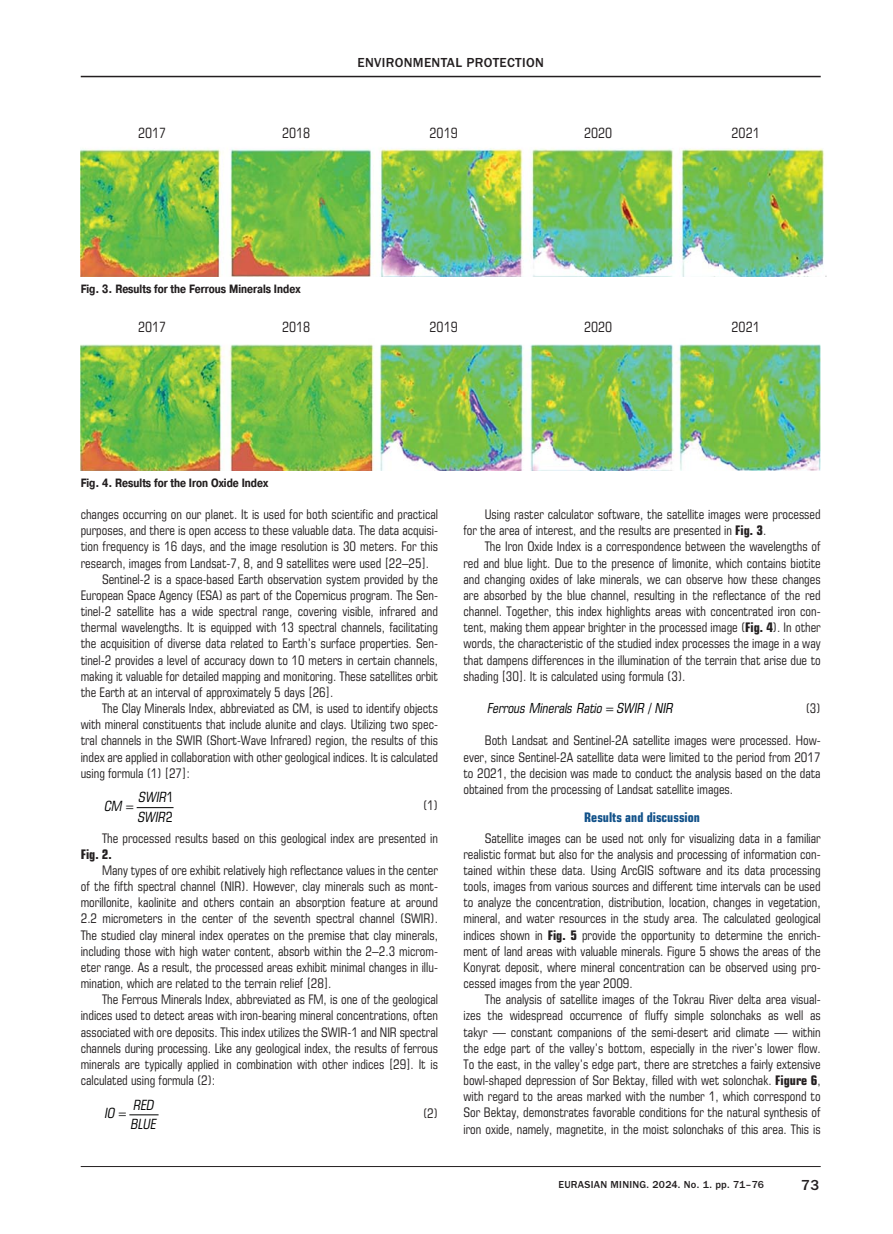
<style>
.page{position:relative;width:893px;height:1234px;background:#fff}
.page>*{position:absolute;margin:0;border:0;box-sizing:border-box;transform-origin:0 0}
.t1{font:500 15px "Franklin Gothic";color:#231f20}
.t2{font:13.65px "Europe Cond";color:#231f20}
.t3{font:italic 13.65px/19.5px "Europe Cond";letter-spacing:.005em;color:#010202}
.t4{font:500 13.5px "Franklin Gothic";letter-spacing:.025em;color:#231f20}
.t5{font:italic 13.35px "Europe Cond";letter-spacing:-.005em;color:#010202}
.t6{font:13.35px "Europe Cond";color:#010202}
.t7{font:12.75px/16.2px "Europe Cond";color:#231f20;text-align:justify}
.t8{font:700 12.75px "Europe Cond";color:#115189}
.t9{font:700 12.75px "Europe Cond";color:#231f20}
.t10{font:700 12px "Pragmatica Cond C";color:#231f20}
.t11{font:500 10.5px "Franklin Gothic";letter-spacing:.025em;color:#231f20}
.s1{font-style:normal}
.s2{font-weight:700}
</style>
<div class="page">
<hr style="left:81px;top:76px;width:740px;height:1px;background:#231f20">
<hr style="left:81px;top:1165px;width:740px;height:1px;background:#231f20">
<hr style="left:137px;top:807px;width:36px;height:1px;background:#010202">
<img style="left:81px;top:148px;width:746px;height:128px">
<img style="left:81px;top:344px;width:740px;height:126px">
<svg style="left:129px;top:1114px;width:29px;height:2px"></svg>
<p class="t4" style="left:358px;top:58px;width:188px">ENVIRONMENTAL PROTECTION</p>
<p class="t2" style="left:138px;top:128px;width:30px">2017</p>
<p class="t2" style="left:282px;top:128px;width:30px">2018</p>
<p class="t2" style="left:430px;top:128px;width:30px">2019</p>
<p class="t2" style="left:584px;top:128px;width:30px">2020</p>
<p class="t2" style="left:731px;top:128px;width:30px">2021</p>
<p class="t10" style="left:81px;top:284px;width:221px">Fig. 3. Results for the Ferrous Minerals Index</p>
<p class="t2" style="left:138px;top:322px;width:30px">2017</p>
<p class="t2" style="left:282px;top:322px;width:30px">2018</p>
<p class="t2" style="left:430px;top:322px;width:30px">2019</p>
<p class="t2" style="left:584px;top:322px;width:30px">2020</p>
<p class="t2" style="left:731px;top:322px;width:30px">2021</p>
<p class="t10" style="left:81px;top:478px;width:189px">Fig. 4. Results for the Iron Oxide Index</p>
<p class="t7" style="left:81px;top:507px;width:359px">changes occurring on our planet. It is used for both scientific and practical</p>
<p class="t7" style="left:81px;top:523px;width:359px">purposes, and there is open access to these valuable data. The data acquisi-</p>
<p class="t7" style="left:81px;top:539px;width:359px">tion frequency is 16 days, and the image resolution is 30 meters. For this</p>
<p class="t7" style="left:81px;top:555px;width:350px">research, images from Landsat-7, 8, and 9 satellites were used [22–25].</p>
<p class="t7" style="left:102px;top:572px;width:337px">Sentinel-2 is a space-based Earth observation system provided by the</p>
<p class="t7" style="left:81px;top:588px;width:359px">European Space Agency (ESA) as part of the Copernicus program. The Sen-</p>
<p class="t7" style="left:81px;top:604px;width:359px">tinel-2 satellite has a wide spectral range, covering visible, infrared and</p>
<p class="t7" style="left:81px;top:620px;width:359px">thermal wavelengths. It is equipped with 13 spectral channels, facilitating</p>
<p class="t7" style="left:81px;top:636px;width:359px">the acquisition of diverse data related to Earth’s surface properties. Sen-</p>
<p class="t7" style="left:81px;top:652px;width:359px">tinel-2 provides a level of accuracy down to 10 meters in certain channels,</p>
<p class="t7" style="left:81px;top:669px;width:359px">making it valuable for detailed mapping and monitoring. These satellites orbit</p>
<p class="t7" style="left:81px;top:685px;width:254px">the Earth at an interval of approximately 5 days [26].</p>
<p class="t7" style="left:102px;top:701px;width:337px">The Clay Minerals Index, abbreviated as CM, is used to identify objects</p>
<p class="t7" style="left:81px;top:717px;width:359px">with mineral constituents that include alunite and clays. Utilizing two spec-</p>
<p class="t7" style="left:81px;top:733px;width:359px">tral channels in the SWIR (Short-Wave Infrared) region, the results of this</p>
<p class="t7" style="left:81px;top:749px;width:359px">index are applied in collaboration with other geological indices. It is calculated</p>
<p class="t7" style="left:81px;top:765px;width:111px">using formula (1) [27]:</p>
<p class="t3" style="left:138px;top:788px;width:37px">SWIR<span class="s1">1<br></span>SWIR<span class="s1">2</span></p>
<p class="t3" style="left:104px;top:797px;width:19px">CM</p>
<p class="t7" style="left:423px;top:798px;width:16px">(1)</p>
<p class="t7" style="left:102px;top:830px;width:337px">The processed results based on this geological index are presented in</p>
<p class="t9" style="left:81px;top:849px;width:33px">Fig. 2.</p>
<p class="t7" style="left:81px;top:862px;width:359px;text-indent:21px">Many types of ore exhibit relatively high reflectance values in the center of the fifth spectral channel (NIR). However, clay minerals such as mont&shy;morillonite, kaolinite and others contain an absorption feature at around 2.2 micrometers in the center of the seventh spectral channel (SWIR).<br>The studied clay mineral index operates on the premise that clay minerals, including those with high water content, absorb within the 2–2.3 microm&shy;eter range. As a result, the processed areas exhibit minimal changes in illu&shy;mination, which are related to the terrain relief [28].</p>
<p class="t7" style="left:81px;top:992px;width:359px;text-indent:21px">The Ferrous Minerals Index, abbreviated as FM, is one of the geological indices used to detect areas with iron-bearing mineral concentrations, often associated with ore deposits. This index utilizes the SWIR-1 and NIR spectral channels during processing. Like any geological index, the results of ferrous minerals are typically applied in combination with other indices [29]. It is calculated using formula (2):</p>
<p class="t3" style="left:134px;top:1095px;width:22px">RED</p>
<p class="t3" style="left:105px;top:1104px;width:12px">IO</p>
<p class="t3" style="left:131px;top:1115px;width:27px">BLUE</p>
<p class="t7" style="left:423px;top:1105px;width:16px">(2)</p>
<p class="t7" style="left:463px;top:507px;width:359px;text-indent:21px">Using raster calculator software, the satellite images were processed for the area of interest, and the results are presented in <span class="s2">Fig. 3</span>.</p>
<p class="t7" style="left:463px;top:539px;width:359px;text-indent:21px">The Iron Oxide Index is a correspondence between the wavelengths of red and blue light. Due to the presence of limonite, which contains biotite and changing oxides of lake minerals, we can observe how these changes are absorbed by the blue channel, resulting in the reflectance of the red channel. Together, this index highlights areas with concentrated iron con&shy;tent, making them appear brighter in the processed image (<span class="s2">Fig. 4</span>). In other words, the characteristic of the studied index processes the image in a way that dampens differences in the illumination of the terrain that arise due to shading [30]. It is calculated using formula (3).</p>
<p class="t5" style="left:487px;top:702px;width:187px">Ferrous Minerals Ratio SWIR NIR</p>
<p class="t6" style="left:648px;top:702px;width:5px">/</p>
<p class="t7" style="left:806px;top:701px;width:16px">(3)</p>
<p class="t7" style="left:463px;top:733px;width:359px;text-indent:21px">Both Landsat and Sentinel-2A satellite images were processed. How&shy;ever, since Sentinel-2A satellite data were limited to the period from 2017 to 2021, the decision was made to conduct the analysis based on the data obtained from the processing of Landsat satellite images.</p>
<p class="t8" style="left:584px;top:812px;width:117px">Results and discussion</p>
<p class="t7" style="left:463px;top:830px;width:359px;text-indent:21px">Satellite images can be used not only for visualizing data in a familiar realistic format but also for the analysis and processing of information con&shy;tained within these data. Using ArcGIS software and its data processing tools, images from various sources and different time intervals can be used to analyze the concentration, distribution, location, changes in vegetation, mineral, and water resources in the study area. The calculated geological indices shown in <span class="s2">Fig. 5</span> provide the opportunity to determine the enrich&shy;ment of land areas with valuable minerals. Figure 5 shows the areas of the Konyrat deposit, where mineral concentration can be observed using pro&shy;cessed images from the year 2009.</p>
<p class="t7" style="left:463px;top:992px;width:359px;text-indent:21px">The analysis of satellite images of the Tokrau River delta area visual&shy;izes the widespread occurrence of fluffy simple solonchaks as well as takyr — constant companions of the semi-desert arid climate — within the edge part of the valley’s bottom, especially in the river’s lower flow.<br>To the east, in the valley’s edge part, there are stretches a fairly extensive bowl-shaped depression of Sor Bektay, filled with wet solonchak. <span class="s2">Figure 6</span>, with regard to the areas marked with the number 1, which correspond to Sor Bektay, demonstrates favorable conditions for the natural synthesis of iron oxide, namely, magnetite, in the moist solonchaks of this area. This is</p>
<p class="t11" style="left:558px;top:1180px;width:207px">EURASIAN MINING. 2024. No. 1. pp. 71–76</p>
<p class="t1" style="left:801px;top:1179px;width:19px">73</p>
</div>
